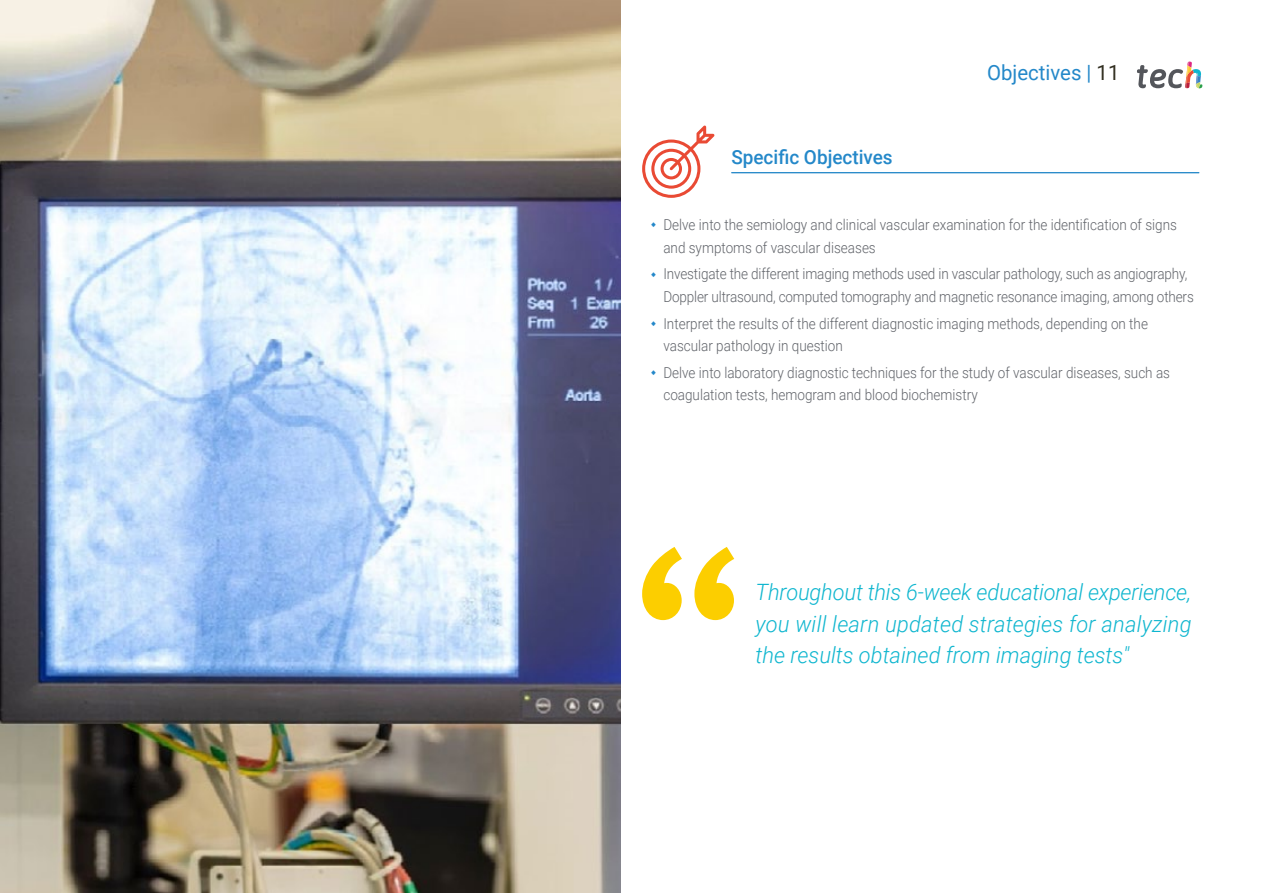
<style>
.page{position:relative;width:1263px;height:893px;background:#fff}
.page>*{position:absolute;margin:0;border:0;box-sizing:border-box;transform-origin:0 0}
.t1{font:italic 300 22.5px/31.5px "Roboto";color:#0fb6cf;text-align:justify}
.t2{font:21px "Roboto";color:#2488c9}
.t3{font:500 19.5px "Roboto";color:#2488c9}
.t4{font:300 15px/22.5px "Roboto";color:#61646a;scale:.9 1}
.s1{color:#312e20}
</style>
<div class="page">
<img style="left:0;top:0;width:621px;height:893px">
<svg style="left:642px;top:547px;width:92px;height:73px"></svg>
<svg style="left:1137px;top:62px;width:65px;height:27px"></svg>
<svg style="left:642px;top:125px;width:72px;height:73px"></svg>
<hr style="left:731px;top:172px;width:468px;height:1px;background:#2488c9">
<h3 class="t3" style="left:731px;top:144px;width:163px">Specific Objectives</h3>
<h2 class="t2" style="left:987px;top:57px;width:134px">Objectives | <span class="s1">11</span></h2>
<p class="t4" style="left:663px;top:213px;width:572px">Delve into the semiology and clinical vascular examination for the identification of signs and symptoms of vascular diseases</p>
<p class="t4" style="left:663px;top:262px;width:591px">Investigate the different imaging methods used in vascular pathology, such as angiography,<br>Doppler ultrasound, computed tomography and magnetic resonance imaging, among others</p>
<p class="t4" style="left:663px;top:311px;width:540px">Interpret the results of the different diagnostic imaging methods, depending on the vascular pathology in question</p>
<p class="t4" style="left:663px;top:361px;width:564px">Delve into laboratory diagnostic techniques for the study of vascular diseases, such as coagulation tests, hemogram and blood biochemistry</p>
<h1 class="t1" style="left:755px;top:576px;width:438px">Throughout this 6-week educational experience, you will learn updated strategies for analyzing the results obtained from imaging tests"</h1>
</div>
